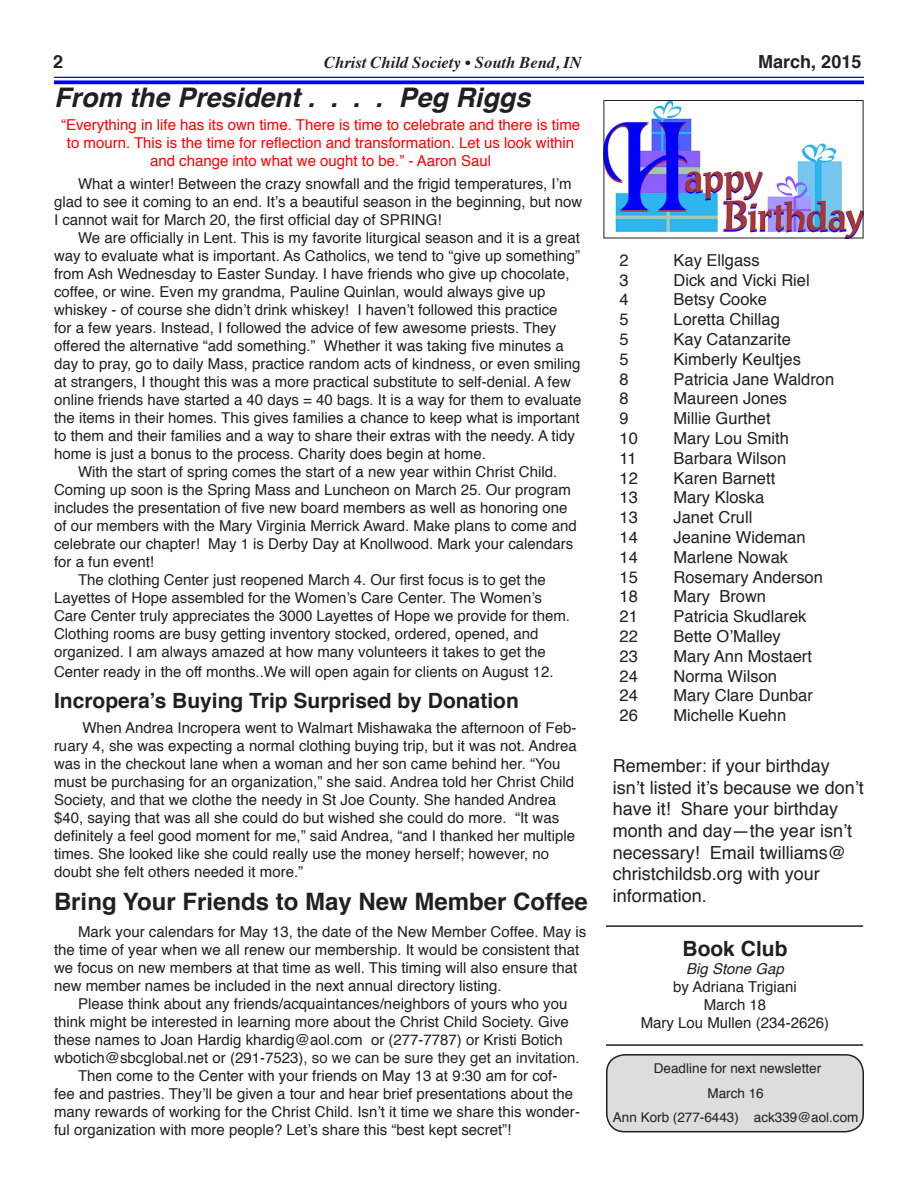
<style>
.page{position:relative;width:918px;height:1188px;background:#fff}
.page>*{position:absolute;margin:0;border:0;box-sizing:border-box;transform-origin:0 0}
.heading_1{font:italic 700 27px "Helvetica";color:#231f20}
.t1{font:700 24px "Helvetica";color:#231f20}
.t2{font:700 21px "Helvetica";color:#231f20}
.t3{font:18px/21.6px "Helvetica";color:#231f20}
.t4{font:700 18px "Helvetica";color:#231f20}
.t5{font:16.5px "Helvetica";color:#231f20}
.t6{font:italic 700 16.5px "Times";color:#231f20}
.No_Spacing{font:15px/18px "Helvetica";color:#231f20}
.t7{font:15px/18px "Helvetica";color:#f00;text-align:center}
.t8{font:italic 15px "Helvetica";color:#231f20}
.t9{font:13.5px "Helvetica";color:#231f20}
.s1{color:#282828}
</style>
<div class="page">
<hr style="left:54px;top:77px;width:810px;height:1px;background:#00f">
<svg style="left:54px;top:80px;width:810px;height:4px;fill:#00f"></svg>
<img style="left:606px;top:102px;width:255px;height:134px">
<div style="left:604px;top:100px;width:259px;height:138px;border:1px solid #231f20"></div>
<div style="left:607px;top:1055px;width:256px;height:77px;background:#dcdddf;border-radius:18px"></div>
<div style="left:606px;top:1054px;width:258px;height:78px;border:2px solid #231f20;border-radius:18px"></div>
<hr style="left:606px;top:925px;width:257px;height:2px;background:#231f20">
<hr style="left:606px;top:1044px;width:257px;height:2px;background:#231f20">
<p class="t4" style="left:53px;top:47px;width:12px">2</p>
<p class="t6" style="left:324px;top:46px;width:259px">Christ Child Society • South Bend, IN</p>
<p class="t4" style="left:758px;top:47px;width:105px">March, 2015</p>
<p class="heading_1" style="left:54px;top:76px;width:478px">From the President . . . . Peg Riggs</p>
<p class="t7" style="left:61px;top:116px;width:521px">“Everything in life has its own time. There is time to celebrate and there is time to mourn. This is the time for reflection and transformation. Let us look within and change into what we ought to be.” - Aaron Saul</p>
<p class="No_Spacing" style="left:54px;top:176px;width:530px;text-indent:24px">What a winter! Between the crazy snowfall and the frigid temperatures, I’m glad to see it coming to an end. It’s a beautiful season in the beginning, but now<br>I cannot wait for March 20, the first official day of SPRING!</p>
<p class="No_Spacing" style="left:54px;top:230px;width:529px;text-indent:24px">We are officially in Lent. This is my favorite liturgical season and it is a great way to evaluate what is important. As Catholics, we tend to “give up something” from Ash Wednesday to Easter Sunday. I have friends who give up chocolate, coffee, or wine. Even my grandma, Pauline Quinlan, would always give up whiskey - of course she didn’t drink whiskey! I haven’t followed this practice<br>for a few years. Instead, I followed the advice of few awesome priests. They offered the alternative “add something.” Whether it was taking five minutes a day to pray, go to daily Mass, practice random acts of kindness, or even smiling at strangers, I thought this was a more practical substitute to self-denial. A few online friends have started a 40 days = 40 bags. It is a way for them to evaluate the items in their homes. This gives families a chance to keep what is important to them and their families and a way to share their extras with the needy. A tidy home is just a bonus to the process. Charity does begin at home.</p>
<p class="No_Spacing" style="left:54px;top:464px;width:524px;text-indent:24px">With the start of spring comes the start of a new year within Christ Child.<br>Coming up soon is the Spring Mass and Luncheon on March 25. Our program includes the presentation of five new board members as well as honoring one of our members with the Mary Virginia Merrick Award. Make plans to come and celebrate our chapter! May 1 is Derby Day at Knollwood. Mark your calendars for a fun event!</p>
<p class="No_Spacing" style="left:54px;top:572px;width:518px;text-indent:24px">The clothing Center just reopened March 4. Our first focus is to get the Layettes of Hope assembled for the Women’s Care Center. The Women’s Care Center truly appreciates the 3000 Layettes of Hope we provide for them.<br>Clothing rooms are busy getting inventory stocked, ordered, opened, and organized. I am always amazed at how many volunteers it takes to get the</p>
<p class="No_Spacing" style="left:54px;top:663px;width:501px">Center ready in the off months..We will open again for clients on August 12.</p>
<p class="t2" style="left:54px;top:684px;width:466px">Incropera’s Buying Trip Surprised by Donation</p>
<p class="No_Spacing" style="left:54px;top:719px;width:524px;text-indent:28px">When Andrea Incropera went to Walmart Mishawaka the afternoon of Feb&shy;ruary 4, she was expecting a normal clothing buying trip, but it was not. Andrea was in the checkout lane when a woman and her son came behind her. “You must be purchasing for an organization,” she said. Andrea told her Christ Child Society, and that we clothe the needy in St Joe County. She handed Andrea $40, saying that was all she could do but wished she could do more. “It was definitely a feel good moment for me,” said Andrea, “and I thanked her multiple times. She looked like she could really use the money herself; however, no doubt she felt others needed it more.”</p>
<p class="t1" style="left:54px;top:883px;width:535px">Bring Your Friends to May New Member Coffee</p>
<p class="No_Spacing" style="left:54px;top:924px;width:534px;text-indent:24px">Mark your calendars for May 13, the date of the New Member Coffee. May is the time of year when we all renew our membership. It would be consistent that we focus on new members at that time as well. This timing will also ensure that new member names be included in the next annual directory listing.</p>
<p class="No_Spacing" style="left:54px;top:996px;width:527px;text-indent:24px">Please think about any friends/acquaintances/neighbors of yours who you think might be interested in learning more about the Christ Child Society. Give these names to Joan Hardig khardig@aol.com or (277-7787) or Kristi Botich wbotich@sbcglobal.net or (291-7523)<span class="s1">, so we can be sure they get an invitation.</span></p>
<p class="No_Spacing" style="left:54px;top:1068px;width:528px;text-indent:24px">Then come to the Center with your friends on May 13 at 9:30 am for cof&shy;fee and pastries. They’ll be given a tour and hear brief presentations about the many rewards of working for the Christ Child. Isn’t it time we share this wonder&shy;ful organization with more people? Let’s share this “best kept secret”!</p>
<p class="t5" style="left:620px;top:247px;width:11px">2</p>
<p class="t5" style="left:674px;top:247px;width:88px">Kay Ellgass</p>
<p class="t5" style="left:620px;top:267px;width:11px">3</p>
<p class="t5" style="left:674px;top:267px;width:138px">Dick and Vicki Riel</p>
<p class="t5" style="left:620px;top:287px;width:11px">4</p>
<p class="t5" style="left:674px;top:287px;width:95px">Betsy Cooke</p>
<p class="t5" style="left:620px;top:307px;width:11px">5</p>
<p class="t5" style="left:674px;top:307px;width:108px">Loretta Chillag</p>
<p class="t5" style="left:620px;top:327px;width:11px">5</p>
<p class="t5" style="left:674px;top:327px;width:119px">Kay Catanzarite</p>
<p class="t5" style="left:620px;top:346px;width:11px">5</p>
<p class="t5" style="left:674px;top:346px;width:129px">Kimberly Keultjes</p>
<p class="t5" style="left:620px;top:366px;width:11px">8</p>
<p class="t5" style="left:674px;top:366px;width:162px">Patricia Jane Waldron</p>
<p class="t5" style="left:620px;top:386px;width:11px">8</p>
<p class="t5" style="left:674px;top:386px;width:115px">Maureen Jones</p>
<p class="t5" style="left:620px;top:406px;width:11px">9</p>
<p class="t5" style="left:674px;top:406px;width:99px">Millie Gurthet</p>
<p class="t5" style="left:620px;top:426px;width:20px">10</p>
<p class="t5" style="left:674px;top:426px;width:117px">Mary Lou Smith</p>
<p class="t5" style="left:620px;top:445px;width:19px">11</p>
<p class="t5" style="left:674px;top:445px;width:114px">Barbara Wilson</p>
<p class="t5" style="left:620px;top:465px;width:20px">12</p>
<p class="t5" style="left:674px;top:465px;width:103px">Karen Barnett</p>
<p class="t5" style="left:620px;top:485px;width:20px">13</p>
<p class="t5" style="left:674px;top:485px;width:92px">Mary Kloska</p>
<p class="t5" style="left:620px;top:505px;width:20px">13</p>
<p class="t5" style="left:674px;top:505px;width:80px">Janet Crull</p>
<p class="t5" style="left:620px;top:525px;width:20px">14</p>
<p class="t5" style="left:674px;top:525px;width:134px">Jeanine Wideman</p>
<p class="t5" style="left:620px;top:544px;width:20px">14</p>
<p class="t5" style="left:674px;top:544px;width:116px">Marlene Nowak</p>
<p class="t5" style="left:620px;top:564px;width:20px">15</p>
<p class="t5" style="left:674px;top:564px;width:151px">Rosemary Anderson</p>
<p class="t5" style="left:620px;top:584px;width:20px">18</p>
<p class="t5" style="left:674px;top:584px;width:94px">Mary Brown</p>
<p class="t5" style="left:620px;top:604px;width:20px">21</p>
<p class="t5" style="left:674px;top:604px;width:134px">Patricia Skudlarek</p>
<p class="t5" style="left:620px;top:624px;width:20px">22</p>
<p class="t5" style="left:674px;top:624px;width:109px">Bette O’Malley</p>
<p class="t5" style="left:620px;top:643px;width:20px">23</p>
<p class="t5" style="left:674px;top:643px;width:140px">Mary Ann Mostaert</p>
<p class="t5" style="left:620px;top:663px;width:20px">24</p>
<p class="t5" style="left:674px;top:663px;width:105px">Norma Wilson</p>
<p class="t5" style="left:620px;top:683px;width:20px">24</p>
<p class="t5" style="left:674px;top:683px;width:141px">Mary Clare Dunbar</p>
<p class="t5" style="left:620px;top:703px;width:20px">26</p>
<p class="t5" style="left:674px;top:703px;width:114px">Michelle Kuehn</p>
<p class="t3" style="left:613px;top:756px;width:252px">Remember: if your birthday isn’t listed it’s because we don’t have it! Share your birthday month and day—the year isn’t necessary! Email twilliams@ christchildsb.org with your information.</p>
<p class="t2" style="left:683px;top:932px;width:106px">Book Club</p>
<p class="t8" style="left:686px;top:957px;width:99px">Big Stone Gap</p>
<p class="No_Spacing" style="left:673px;top:978px;width:125px">by Adriana Trigiani</p>
<p class="No_Spacing" style="left:704px;top:996px;width:64px">March 18</p>
<p class="No_Spacing" style="left:641px;top:1014px;width:190px">Mary Lou Mullen (234-2626)</p>
<p class="t9" style="left:654px;top:1058px;width:169px">Deadline for next newsletter</p>
<p class="t9" style="left:708px;top:1082px;width:58px">March 16</p>
<p class="t9" style="left:613px;top:1107px;width:247px">Ann Korb (277-6443) ack339@aol.com</p>
</div>
